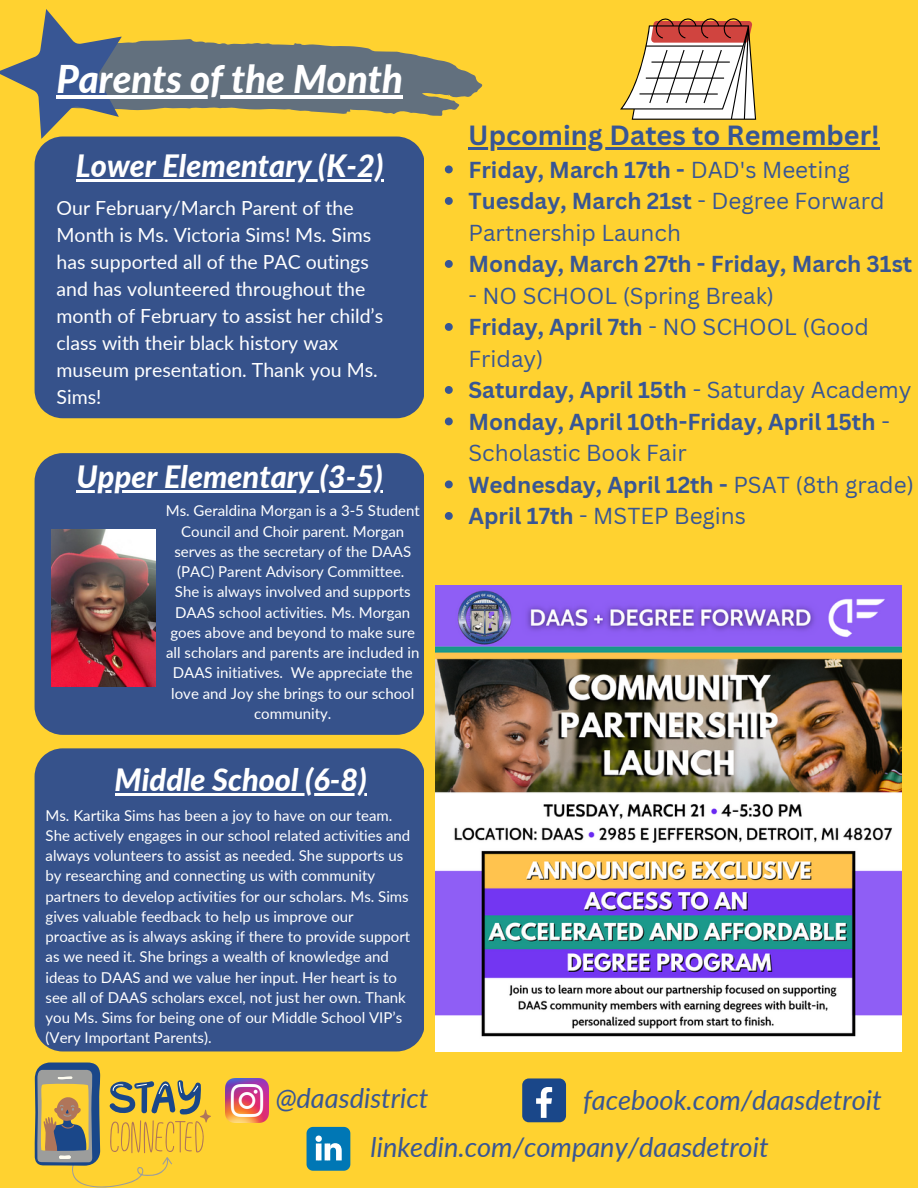
<style>
.page{position:relative;width:918px;height:1188px;background:#ffd230}
.page>*{position:absolute;margin:0;border:0;box-sizing:border-box;transform-origin:0 0}
.t1{font:italic 800 38.25px "Lato";color:#fff}
.t2{font:italic 800 30.75px "Lato";color:#fff}
.t3{font:italic 27.3px/46.3px "Lato";color:#385694}
.t4{font:700 27px "Canva Sans";color:#385694}
.t5{font:22.5px/31.5px "Canva Sans";color:#385694}
.t6{font:700 22.5px "Canva Sans";color:#385694}
.t7{font:19.5px/27px "Lato";color:#fff}
.t8{font:15px/20.2px "Lato";color:#fff}
.s1{font-weight:700}
</style>
<div class="page">
<div style="left:35px;top:146px;width:389px;height:272px;background:#36528b"></div>
<div style="left:522px;top:1078px;width:44px;height:44px;background:#1a4789;border-radius:7px"></div>
<svg style="left:536px;top:1087px;width:16px;height:31px"></svg>
<img style="left:225px;top:1078px;width:44px;height:44px">
<svg style="left:307px;top:1127px;width:43px;height:44px"></svg>
<div style="left:35px;top:453px;width:389px;height:282px;background:#36528b"></div>
<div style="left:35px;top:748px;width:389px;height:303px;background:#36528b"></div>
<svg style="left:47px;top:39px;width:436px;height:123px;fill:#62707e"></svg>
<svg style="left:620px;top:18px;width:136px;height:102px"></svg>
<svg style="left:0;top:9px;width:143px;height:137px"></svg>
<svg style="left:35px;top:1063px;width:176px;height:125px"></svg>
<img style="left:436px;top:585px;width:465px;height:466px">
<img style="left:51px;top:530px;width:105px;height:157px">
<hr style="left:56px;top:95px;width:347px;height:4px;background:#fff">
<svg style="left:445px;top:165px;width:8px;height:8px"></svg>
<svg style="left:445px;top:197px;width:8px;height:8px"></svg>
<svg style="left:445px;top:260px;width:8px;height:8px"></svg>
<svg style="left:445px;top:323px;width:8px;height:8px"></svg>
<svg style="left:445px;top:386px;width:8px;height:8px"></svg>
<svg style="left:445px;top:417px;width:8px;height:8px"></svg>
<svg style="left:445px;top:480px;width:8px;height:8px"></svg>
<svg style="left:445px;top:512px;width:8px;height:8px"></svg>
<hr style="left:468px;top:147px;width:412px;height:3px;background:#385694">
<hr style="left:76px;top:179px;width:307px;height:2px;background:#fff">
<hr style="left:77px;top:490px;width:306px;height:2px;background:#fff">
<hr style="left:115px;top:793px;width:252px;height:3px;background:#fff">
<h1 class="t1" style="left:56px;top:55px;width:348px">Parents of the Month</h1>
<h2 class="t2" style="left:76px;top:146px;width:309px">Lower Elementary (K-2)</h2>
<p class="t7" style="left:57px;top:194px;width:328px">Our February/March Parent of the<br>Month is Ms. Victoria Sims! Ms. Sims has supported all of the PAC outings and has volunteered throughout the month of February to assist her child’s class with their black history wax museum presentation. Thank you Ms.<br>Sims!</p>
<h2 class="t2" style="left:77px;top:458px;width:308px">Upper Elementary (3-5)</h2>
<p class="t8" style="left:166px;top:501px;width:256px;text-align:center">Ms. Geraldina Morgan is a 3-5 Student Council and Choir parent. Morgan serves as the secretary of the DAAS (PAC) Parent Advisory Committee.<br>She is always involved and supports DAAS school activities. Ms. Morgan goes above and beyond to make sure all scholars and parents are included in DAAS initiatives. We appreciate the love and Joy she brings to our school community.</p>
<h2 class="t2" style="left:115px;top:761px;width:253px">Middle School (6-8)</h2>
<p class="t8" style="left:46px;top:805px;width:366px">Ms. Kartika Sims has been a joy to have on our team.<br>She actively engages in our school related activities and always volunteers to assist as needed. She supports us by researching and connecting us with community partners to develop activities for our scholars. Ms. Sims gives valuable feedback to help us improve our proactive as is always asking if there to provide support as we need it. She brings a wealth of knowledge and ideas to DAAS and we value her input. Her heart is to see all of DAAS scholars excel, not just her own. Thank you Ms. Sims for being one of our Middle School VIP’s (Very Important Parents).</p>
<h3 class="t4" style="left:468px;top:116px;width:413px">Upcoming Dates to Remember!</h3>
<h3 class="t5" style="left:468px;top:153px;width:418px"><span class="s1">Friday, March 17th -</span> DAD's Meeting<br><span class="s1">Tuesday, March 21st</span> - Degree Forward<br>Partnership Launch</h3>
<h3 class="t6" style="left:468px;top:248px;width:445px">Monday, March 27th - Friday, March 31st</h3>
<h3 class="t5" style="left:468px;top:279px;width:447px">- NO SCHOOL (Spring Break)<br><span class="s1">Friday, April 7th</span> - NO SCHOOL (Good<br>Friday)<br><span class="s1">Saturday, April 15th</span> - Saturday Academy<br><span class="s1">Monday, April 10th-Friday, April 15th</span> -<br>Scholastic Book Fair<br><span class="s1">Wednesday, April 12th -</span> PSAT (8th grade)<br><span class="s1">April 17th</span> - MSTEP Begins</h3>
<h3 class="t3" style="left:276px;top:1075px;width:154px">@daasdistrict</h3>
<h3 class="t3" style="left:371px;top:1077px;width:513px;text-indent:212px">facebook.com/daasdetroit linkedin.com/company/daasdetroit</h3>
</div>
